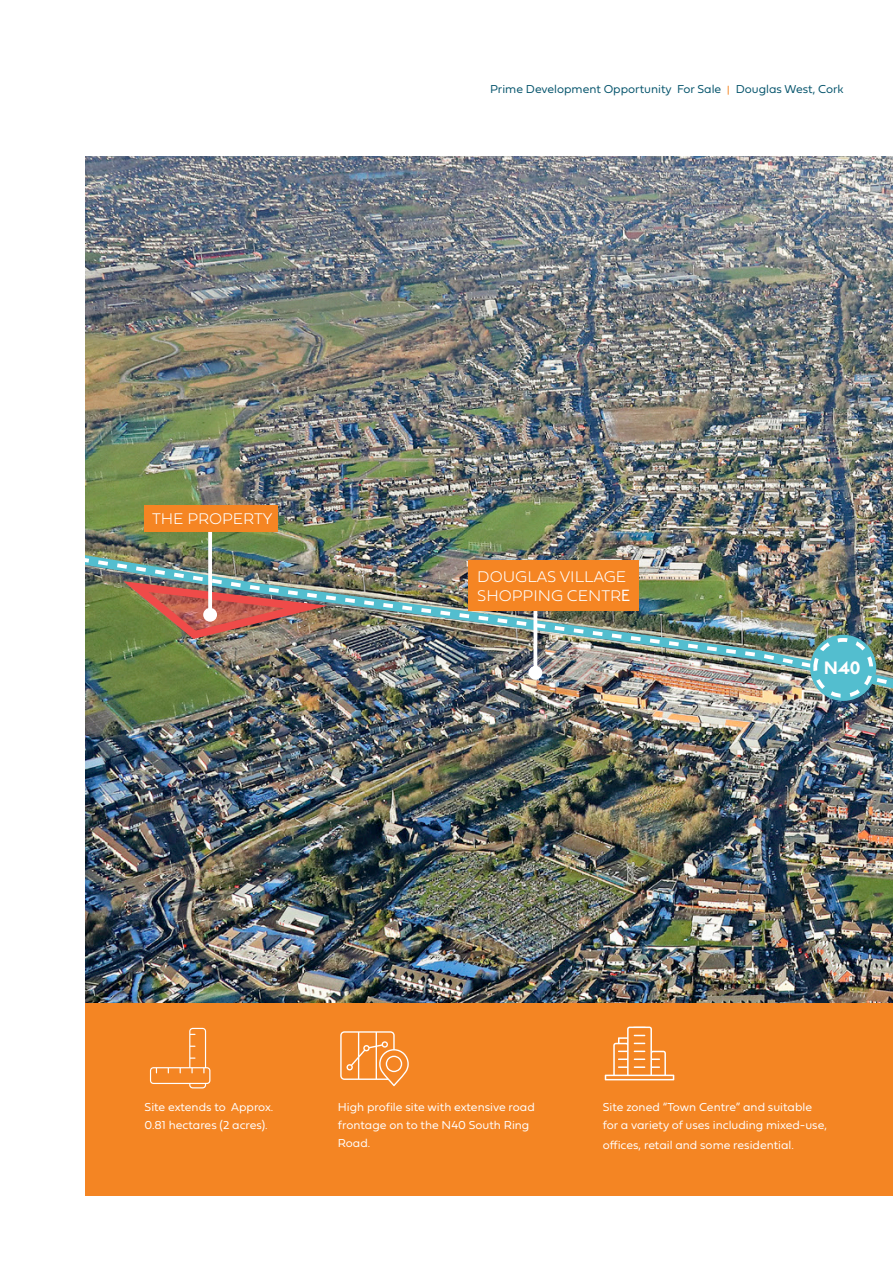
<style>
.page{position:relative;width:893px;height:1263px;background:#fff}
.page>*{position:absolute;margin:0;border:0;box-sizing:border-box;transform-origin:0 0}
.t1{font:800 17.85px "P22 Underground";color:#fff}
.t2{font:100 16.05px/19.4px "Fieldwork Geo";color:#fff}
.t3{font:12px/18px "Fieldwork Geo Light";color:#fff}
.t4{font:12px "Fieldwork Geo Light";color:#05546c}
.s1{font-size:8.4px;color:#f48523}
.s2{font-family:"P22 Underground";font-weight:400}
</style>
<div class="page">
<img style="left:85px;top:156px;width:808px;height:847px">
<img style="left:85px;top:536px;width:808px;height:424px">
<img style="left:85px;top:545px;width:808px;height:407px">
<img style="left:125px;top:576px;width:224px;height:67px">
<div style="left:810px;top:635px;width:66px;height:66px;background:#53becf;border-radius:50%"></div>
<div style="left:813px;top:638px;width:60px;height:60px;border:4px dashed #fff;border-radius:50%"></div>
<div style="left:203px;top:608px;width:14px;height:14px;background:#fff;border-radius:50%"></div>
<svg style="left:208px;top:531px;width:4px;height:77px"></svg>
<div style="left:144px;top:505px;width:133px;height:26px;background:#f58523"></div>
<div style="left:528px;top:666px;width:14px;height:14px;background:#fff;border-radius:50%"></div>
<svg style="left:533px;top:611px;width:4px;height:55px"></svg>
<div style="left:468px;top:560px;width:171px;height:51px;background:#f58523"></div>
<div style="left:85px;top:1003px;width:808px;height:192px;background:#f48523"></div>
<svg style="left:340px;top:1031px;width:69px;height:55px"></svg>
<svg style="left:150px;top:1028px;width:60px;height:60px"></svg>
<svg style="left:605px;top:1026px;width:69px;height:54px"></svg>
<h2 class="t2" style="left:152px;top:508px;width:122px">THE PROPERTY</h2>
<p class="t4" style="left:490px;top:80px;width:355px">Prime Development Opportunity For Sale <span class="s1">|</span> Douglas West, Cork</p>
<h2 class="t2" style="left:477px;top:566px;width:155px">DOUGLAS VILLAGE<br>SHOPPING CENTR<span class="s2">E</span></h2>
<h1 class="t1" style="left:824px;top:657px;width:38px">N40</h1>
<p class="t3" style="left:145px;top:1097px;width:130px">Site extends to Approx.<br>0.81 hectares (2 acres).</p>
<p class="t3" style="left:338px;top:1097px;width:198px">High profile site with extensive road frontage on to the N40 South Ring<br>Road.</p>
<p class="t3" style="left:603px;top:1097px;width:226px">Site zoned “Town Centre” and suitable for a variety of uses including mixed-use,</p>
<p class="t3" style="left:603px;top:1135px;width:193px">offices, retail and some residential.</p>
</div>
